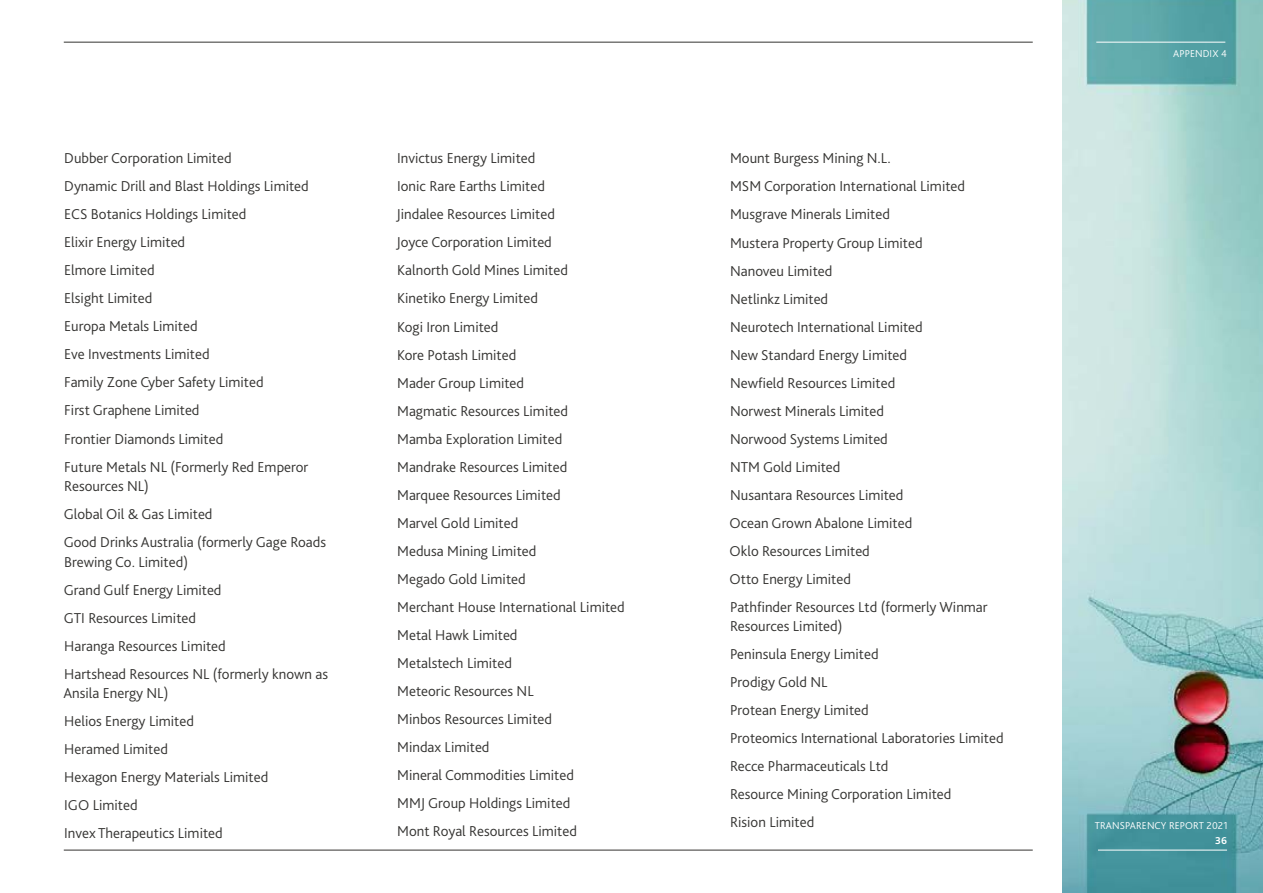
<style>
.page{position:relative;width:1263px;height:893px;background:#fff}
.page>*{position:absolute;margin:0;border:0;box-sizing:border-box;transform-origin:0 0}
.t1{font:300 15px/28px "Bliss Pro";color:#343331}
.t2{font:300 10.5px "Bliss Pro";letter-spacing:.01em;color:#fff}
.t3{font:700 10.5px "Bliss Pro";color:#fff}
</style>
<div class="page">
<img style="left:1062px;top:0;width:201px;height:893px">
<hr style="left:64px;top:42px;width:969px;height:1px;background:#343331">
<hr style="left:64px;top:850px;width:969px;height:1px;background:#343331">
<hr style="left:1098px;top:850px;width:129px;height:1px;background:#fff">
<hr style="left:1096px;top:42px;width:129px;height:1px;background:#fff">
<p class="t1" style="left:64px;top:144px;width:246px">Dubber Corporation Limited<br>Dynamic Drill and Blast Holdings Limited<br>ECS Botanics Holdings Limited<br>Elixir Energy Limited<br>Elmore Limited<br>Elsight Limited<br>Europa Metals Limited<br>Eve Investments Limited<br>Family Zone Cyber Safety Limited<br>First Graphene Limited<br>Frontier Diamonds Limited<br>Future Metals NL (Formerly Red Emperor</p>
<p class="t1" style="left:64px;top:472px;width:264px">Resources NL)<br>Global Oil &amp; Gas Limited<br>Good Drinks Australia (formerly Gage Roads</p>
<p class="t1" style="left:64px;top:547px;width:266px">Brewing Co. Limited)<br>Grand Gulf Energy Limited<br>GTI Resources Limited<br>Haranga Resources Limited<br>Hartshead Resources NL (formerly known as</p>
<p class="t1" style="left:63px;top:679px;width:206px">Ansila Energy NL)<br>Helios Energy Limited<br>Heramed Limited<br>Hexagon Energy Materials Limited<br>IGO Limited<br>Invex Therapeutics Limited</p>
<p class="t1" style="left:396px;top:144px;width:230px">Invictus Energy Limited<br>Ionic Rare Earths Limited<br>Jindalee Resources Limited<br>Joyce Corporation Limited<br>Kalnorth Gold Mines Limited<br>Kinetiko Energy Limited<br>Kogi Iron Limited<br>Kore Potash Limited<br>Mader Group Limited<br>Magmatic Resources Limited<br>Mamba Exploration Limited<br>Mandrake Resources Limited<br>Marquee Resources Limited<br>Marvel Gold Limited<br>Medusa Mining Limited<br>Megado Gold Limited<br>Merchant House International Limited<br>Metal Hawk Limited<br>Metalstech Limited<br>Meteoric Resources NL<br>Minbos Resources Limited<br>Mindax Limited<br>Mineral Commodities Limited<br>MMJ Group Holdings Limited<br>Mont Royal Resources Limited</p>
<p class="t1" style="left:729px;top:144px;width:260px">Mount Burgess Mining N.L.<br>MSM Corporation International Limited<br>Musgrave Minerals Limited<br>Mustera Property Group Limited<br>Nanoveu Limited<br>Netlinkz Limited<br>Neurotech International Limited<br>New Standard Energy Limited<br>Newfield Resources Limited<br>Norwest Minerals Limited<br>Norwood Systems Limited<br>NTM Gold Limited<br>Nusantara Resources Limited<br>Ocean Grown Abalone Limited<br>Oklo Resources Limited<br>Otto Energy Limited<br>Pathfinder Resources Ltd (formerly Winmar</p>
<p class="t1" style="left:730px;top:612px;width:275px">Resources Limited)<br>Peninsula Energy Limited<br>Prodigy Gold NL<br>Protean Energy Limited<br>Proteomics International Laboratories Limited<br>Recce Pharmaceuticals Ltd<br>Resource Mining Corporation Limited<br>Rision Limited</p>
<p class="t2" style="left:1173px;top:47px;width:55px">APPENDIX 4</p>
<p class="t2" style="left:1095px;top:819px;width:134px">TRANSPARENCY REPORT 2021</p>
<p class="t3" style="left:1215px;top:834px;width:13px">36</p>
</div>
